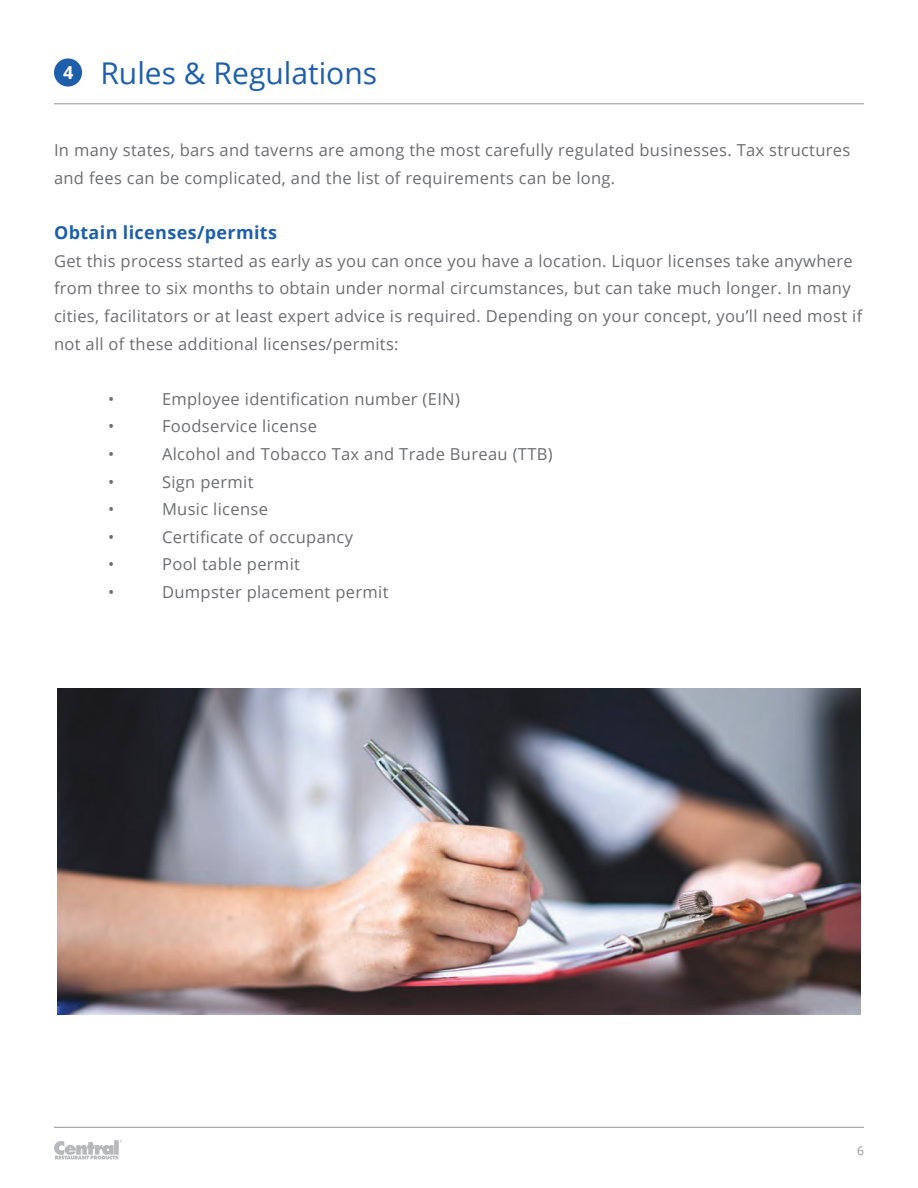
<style>
.page{position:relative;width:918px;height:1188px;background:#fff}
.page>*{position:absolute;margin:0;border:0;box-sizing:border-box;transform-origin:0 0}
.t1{font:30px "Open Sans";color:#1e5fab}
.t2{font:700 18px "Open Sans";letter-spacing:.02em;color:#1e5fab}
.t3{font:700 18px "Open Sans";color:#fff}
.t4{font:16.5px/27.6px "Open Sans";letter-spacing:.02em;color:#6c6d70}
.t5{font:12px "Open Sans";color:#939598}
</style>
<div class="page">
<svg style="left:54px;top:1140px;width:68px;height:20px"></svg>
<hr style="left:54px;top:1127px;width:810px;height:1px;background:#939598">
<hr style="left:54px;top:104px;width:810px;height:1px;background:#939598">
<div style="left:54px;top:58px;width:28px;height:29px;background:#1e5fab;border-radius:50%"></div>
<img style="left:58px;top:688px;width:802px;height:327px">
<p class="t3" style="left:63px;top:60px;width:12px">4</p>
<h1 class="t1" style="left:100px;top:52px;width:278px">Rules &amp; Regulations</h1>
<p class="t4" style="left:54px;top:136px;width:798px">In many states, bars and taverns are among the most carefully regulated businesses. Tax structures and fees can be complicated, and the list of requirements can be long.</p>
<p class="t2" style="left:54px;top:220px;width:225px">Obtain licenses/permits</p>
<p class="t4" style="left:54px;top:247px;width:810px">Get this process started as early as you can once you have a location. Liquor licenses take anywhere from three to six months to obtain under normal circumstances, but can take much longer. In many cities, facilitators or at least expert advice is required. Depending on your concept, you’ll need most if not all of these additional licenses/permits:</p>
<p class="t4" style="left:108px;top:385px;width:8px">•</p>
<p class="t4" style="left:162px;top:385px;width:299px">Employee identification number (EIN)</p>
<p class="t4" style="left:108px;top:412px;width:8px">•</p>
<p class="t4" style="left:162px;top:412px;width:156px">Foodservice license</p>
<p class="t4" style="left:108px;top:440px;width:8px">•</p>
<p class="t4" style="left:162px;top:440px;width:392px">Alcohol and Tobacco Tax and Trade Bureau (TTB)</p>
<p class="t4" style="left:108px;top:467px;width:8px">•</p>
<p class="t4" style="left:162px;top:467px;width:93px">Sign permit</p>
<p class="t4" style="left:108px;top:495px;width:8px">•</p>
<p class="t4" style="left:162px;top:495px;width:107px">Music license</p>
<p class="t4" style="left:108px;top:523px;width:8px">•</p>
<p class="t4" style="left:162px;top:523px;width:193px">Certificate of occupancy</p>
<p class="t4" style="left:108px;top:550px;width:8px">•</p>
<p class="t4" style="left:162px;top:550px;width:139px">Pool table permit</p>
<p class="t4" style="left:108px;top:578px;width:8px">•</p>
<p class="t4" style="left:162px;top:578px;width:228px">Dumpster placement permit</p>
<p class="t5" style="left:857px;top:1143px;width:8px">6</p>
</div>
